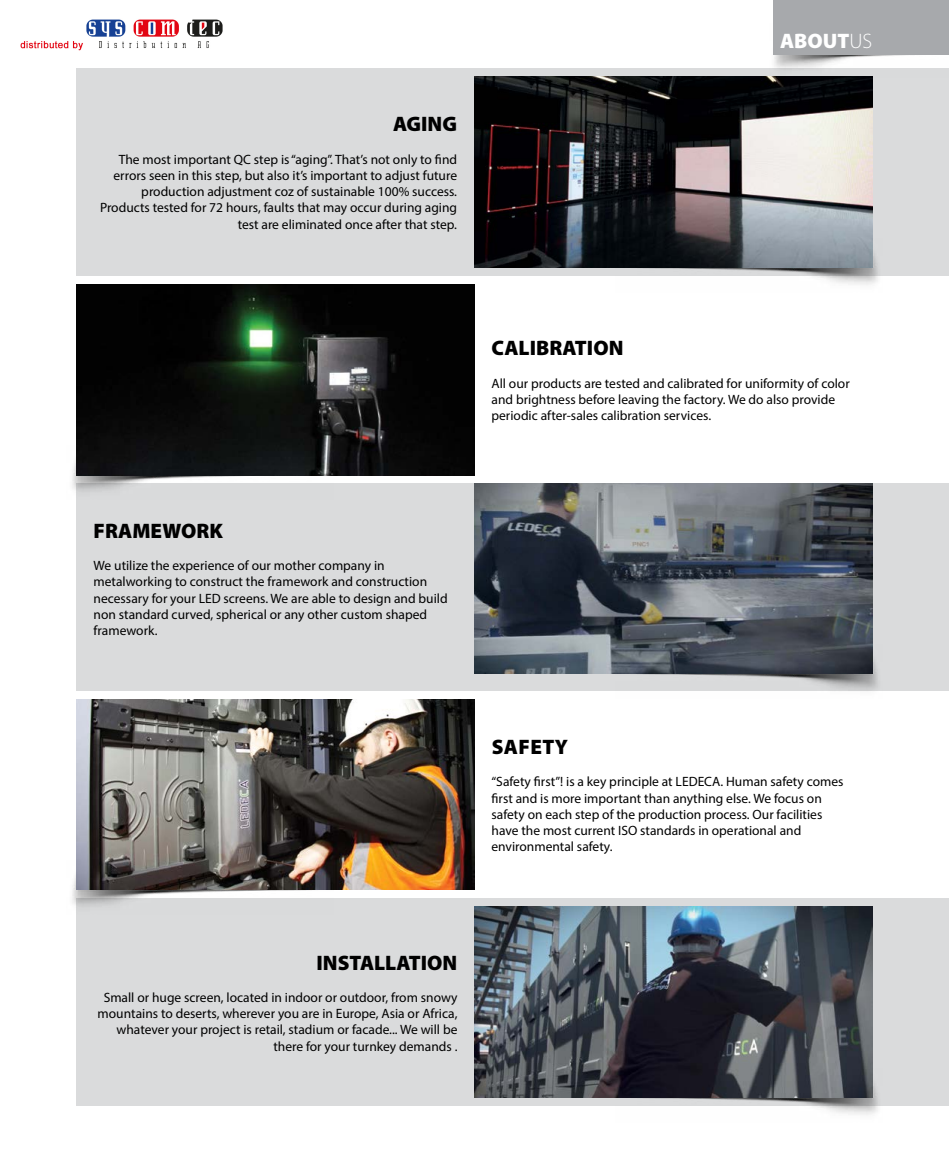
<style>
.page{position:relative;width:949px;height:1174px;background:#fff}
.page>*{position:absolute;margin:0;border:0;box-sizing:border-box;transform-origin:0 0}
.t1{font:900 21px "Myriad Pro";color:#000}
.t2{font:900 21px "Myriad Pro";color:#fff}
.t3{font:13.5px/16.2px "Myriad Pro";color:#000}
.s1{font-weight:300}
</style>
<div class="page">
<div style="left:77px;top:483px;width:871px;height:208px;background:#dadbdc"></div>
<div style="left:77px;top:68px;width:871px;height:208px;background:#dadbdc"></div>
<img style="left:615px;top:238px;width:263px;height:47px">
<img style="left:474px;top:77px;width:398px;height:190px">
<div style="left:77px;top:898px;width:871px;height:208px;background:#dadbdc"></div>
<img style="left:615px;top:1068px;width:263px;height:47px">
<img style="left:474px;top:907px;width:398px;height:190px">
<img style="left:72px;top:860px;width:240px;height:54px">
<img style="left:77px;top:699px;width:397px;height:191px">
<img style="left:72px;top:446px;width:262px;height:54px">
<img style="left:77px;top:285px;width:397px;height:190px">
<img style="left:640px;top:644px;width:238px;height:47px">
<img style="left:474px;top:483px;width:398px;height:191px">
<img style="left:769px;top:54px;width:179px;height:23px">
<div style="left:773px;top:0;width:175px;height:54px;background:#a7a9ac"></div>
<img style="left:20px;top:19px;width:203px;height:32px">
<h1 class="t1" style="left:393px;top:112px;width:66px">AGING</h1>
<p class="t3" style="left:100px;top:151px;width:358px;text-align:right">The most important QC step is “aging”. That’s not only to find errors seen in this step, but also it’s important to adjust future production adjustment coz of sustainable 100% success.<br>Products tested for 72 hours, faults that may occur during aging test are eliminated once after that step.</p>
<h1 class="t2" style="left:779px;top:29px;width:94px">ABOUT<span class="s1">US</span></h1>
<h1 class="t1" style="left:94px;top:519px;width:131px">FRAMEWORK</h1>
<p class="t3" style="left:94px;top:557px;width:355px">We utilize the experience of our mother company in metalworking to construct the framework and construction necessary for your LED screens. We are able to design and build non standard curved, spherical or any other custom shaped framework.</p>
<h1 class="t1" style="left:491px;top:336px;width:133px">CALIBRATION</h1>
<p class="t3" style="left:491px;top:375px;width:359px">All our products are tested and calibrated for uniformity of color and brightness before leaving the factory. We do also provide periodic after-sales calibration services.</p>
<h1 class="t1" style="left:491px;top:735px;width:78px">SAFETY</h1>
<p class="t3" style="left:491px;top:773px;width:353px">“Safety first”! is a key principle at LEDECA. Human safety comes first and is more important than anything else. We focus on safety on each step of the production process. Our facilities have the most current ISO standards in operational and environmental safety.</p>
<h1 class="t1" style="left:316px;top:950px;width:142px">INSTALLATION</h1>
<p class="t3" style="left:98px;top:989px;width:361px;text-align:right">Small or huge screen, located in indoor or outdoor, from snowy mountains to deserts, wherever you are in Europe, Asia or Africa, whatever your project is retail, stadium or facade... We will be there for your turnkey demands .</p>
</div>
